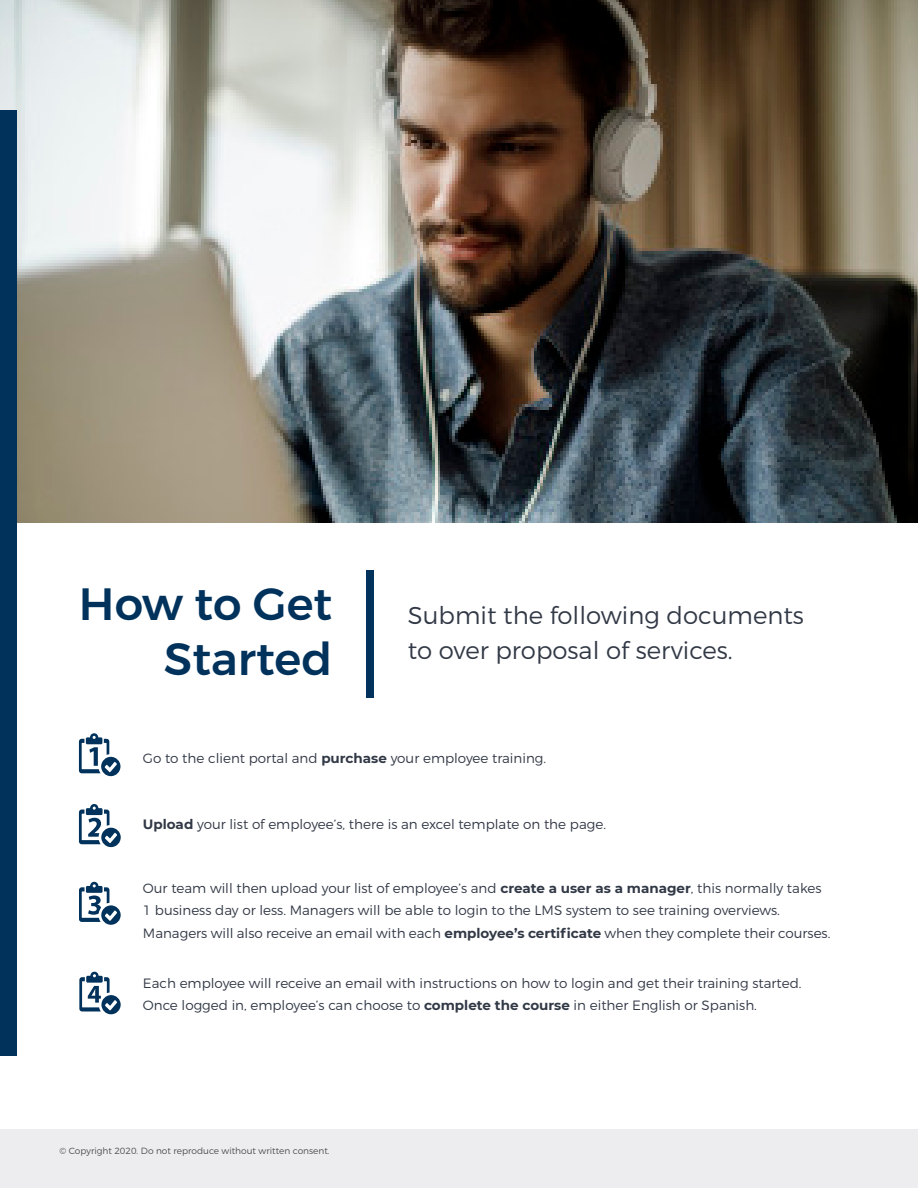
<style>
.page{position:relative;width:918px;height:1188px;background:#fff}
.page>*{position:absolute;margin:0;border:0;box-sizing:border-box;transform-origin:0 0}
.t1{font:500 45.3px/54.3px "Montserrat";color:#00325c;text-align:right}
.t2{font:300 24.45px/35.2px "Montserrat";color:#323946}
.t3{font:300 13.5px/22.5px "Montserrat";color:#323946}
.t4{font:300 9px "Montserrat";color:#4b4c4d}
.s1{font-weight:700}
</style>
<div class="page">
<div style="left:0;top:1129px;width:918px;height:59px;background:#ededef"></div>
<img style="left:0;top:0;width:918px;height:523px">
<div style="left:366px;top:571px;width:8px;height:127px;background:#00325c"></div>
<svg style="left:79px;top:733px;width:41px;height:43px"></svg>
<svg style="left:79px;top:804px;width:42px;height:43px"></svg>
<svg style="left:79px;top:882px;width:42px;height:43px"></svg>
<div style="left:0;top:111px;width:17px;height:945px;background:#00325c"></div>
<svg style="left:79px;top:972px;width:42px;height:42px"></svg>
<p class="t1" style="left:79px;top:577px;width:255px">How to Get<br>Started</p>
<p class="t2" style="left:408px;top:597px;width:397px">Submit the following documents to over proposal of services.</p>
<p class="t3" style="left:143px;top:746px;width:405px">Go to the client portal and <span class="s1">purchase</span> your employee training.</p>
<p class="t3" style="left:143px;top:813px;width:465px"><span class="s1">Upload</span> your list of employee’s, there is an excel template on the page.</p>
<p class="t3" style="left:143px;top:876px;width:689px">Our team will then upload your list of employee’s and <span class="s1">create a user as a manager</span>, this normally takes<br>1 business day or less. Managers will be able to login to the LMS system to see training overviews.<br>Managers will also receive an email with each <span class="s1">employee’s certificate</span> when they complete their courses.</p>
<p class="t3" style="left:143px;top:972px;width:660px">Each employee will receive an email with instructions on how to login and get their training started.<br>Once logged in, employee’s can choose to <span class="s1">complete the course</span> in either English or Spanish.</p>
<p class="t4" style="left:60px;top:1145px;width:272px">© Copyright 2020. Do not reproduce without written consent.</p>
</div>
